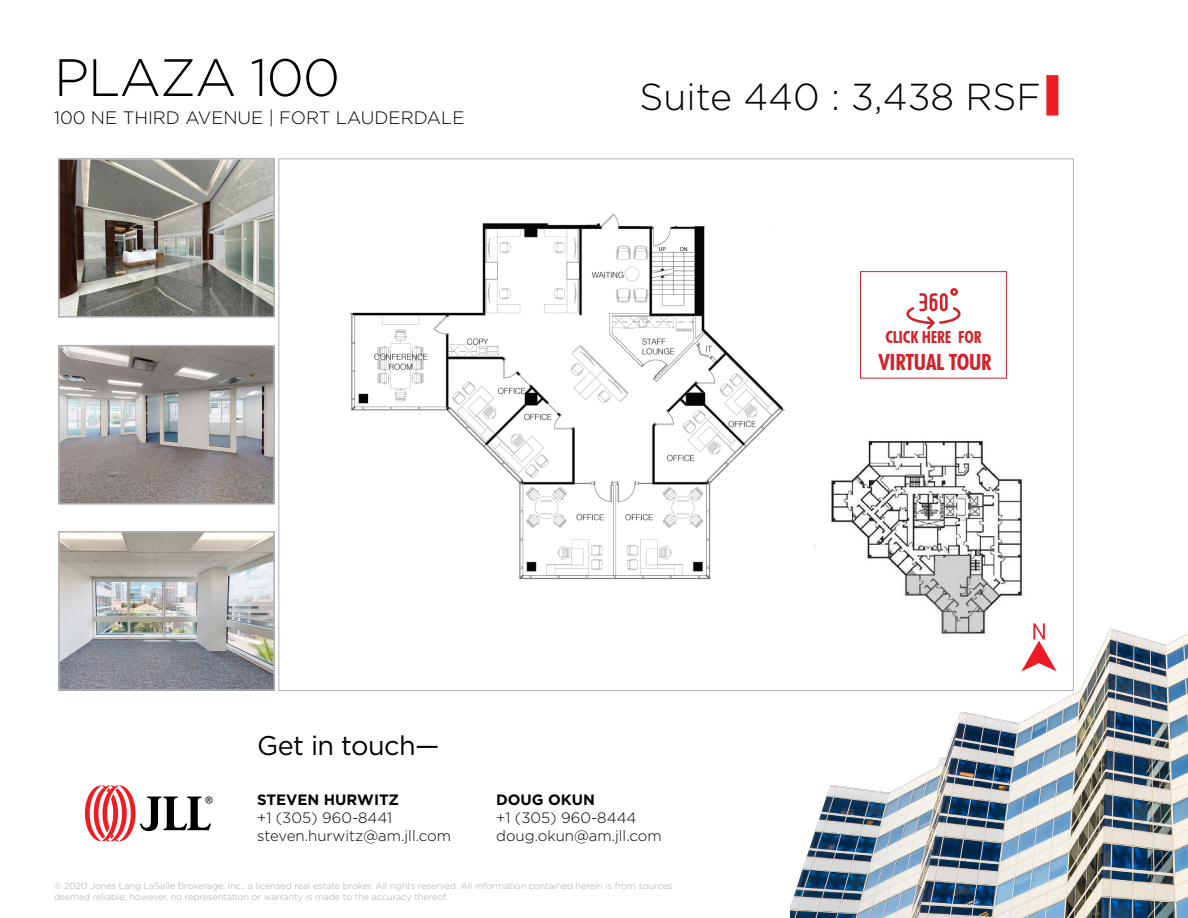
<style>
.page{position:relative;width:1188px;height:918px;background:#fff}
.page>*{position:absolute;margin:0;border:0;box-sizing:border-box;transform-origin:0 0}
.t1{font:300 52.5px "Gotham";letter-spacing:-.02em;color:#000}
.t2{font:300 37.5px "Gotham";color:#000}
.t3{font:27px "Gotham";letter-spacing:-.02em;color:#000}
.t4{font:700 condensed 22.35px "Futura BT";letter-spacing:-.01em;color:#d2232a}
.t5{font:300 18px "Gotham";color:#000}
.t6{font:700 condensed 16.8px "Futura BT";letter-spacing:-.01em;color:#d2232a}
.t7{font:300 15px/18px "Gotham";color:#000}
.t8{font:700 15px "Gotham";color:#000}
.t9{font:300 9px/10.8px "Gotham";color:#a3a7a9}
</style>
<div class="page">
<img style="left:831px;top:441px;width:192px;height:139px">
<img style="left:349px;top:213px;width:436px;height:366px">
<div style="left:860px;top:271px;width:147px;height:108px;border:1px solid #d2232a"></div>
<svg style="left:906px;top:288px;width:55px;height:41px"></svg>
<img style="left:61px;top:161px;width:211px;height:154px">
<div style="left:58px;top:158px;width:217px;height:160px;border:2px solid #b1b2b4"></div>
<img style="left:61px;top:348px;width:211px;height:154px">
<div style="left:58px;top:345px;width:217px;height:160px;border:2px solid #b1b2b4"></div>
<img style="left:791px;top:580px;width:397px;height:338px">
<svg style="left:85px;top:785px;width:128px;height:56px"></svg>
<div style="left:1046px;top:75px;width:12px;height:41px;background:#ed1d24"></div>
<img style="left:61px;top:534px;width:211px;height:154px">
<div style="left:58px;top:531px;width:217px;height:160px;border:2px solid #b1b2b4"></div>
<h1 class="t1" style="left:54px;top:44px;width:288px">PLAZA 100</h1>
<h3 class="t5" style="left:54px;top:107px;width:412px">100 NE THIRD AVENUE | FORT LAUDERDALE</h3>
<h2 class="t2" style="left:639px;top:73px;width:403px">Suite 440 : 3,438 RSF</h2>
<h3 class="t6" style="left:885px;top:327px;width:98px">CLICK HERE FOR</h3>
<h3 class="t4" style="left:879px;top:348px;width:114px">VIRTUAL TOUR</h3>
<h3 class="t3" style="left:257px;top:728px;width:184px">Get in touch—</h3>
<h3 class="t8" style="left:257px;top:790px;width:144px">STEVEN HURWITZ</h3>
<h3 class="t7" style="left:257px;top:809px;width:196px">+1 (305) 960-8441 steven.hurwitz@am.jll.com</h3>
<h3 class="t8" style="left:496px;top:790px;width:100px">DOUG OKUN</h3>
<h3 class="t7" style="left:496px;top:809px;width:167px">+1 (305) 960-8444 doug.okun@am.jll.com</h3>
<p class="t9" style="left:54px;top:880px;width:620px">© 2020 Jones Lang LaSalle Brokerage, Inc., a licensed real estate broker. All rights reserved. All information contained herein is from sources deemed reliable; however, no representation or warranty is made to the accuracy thereof.</p>
</div>
